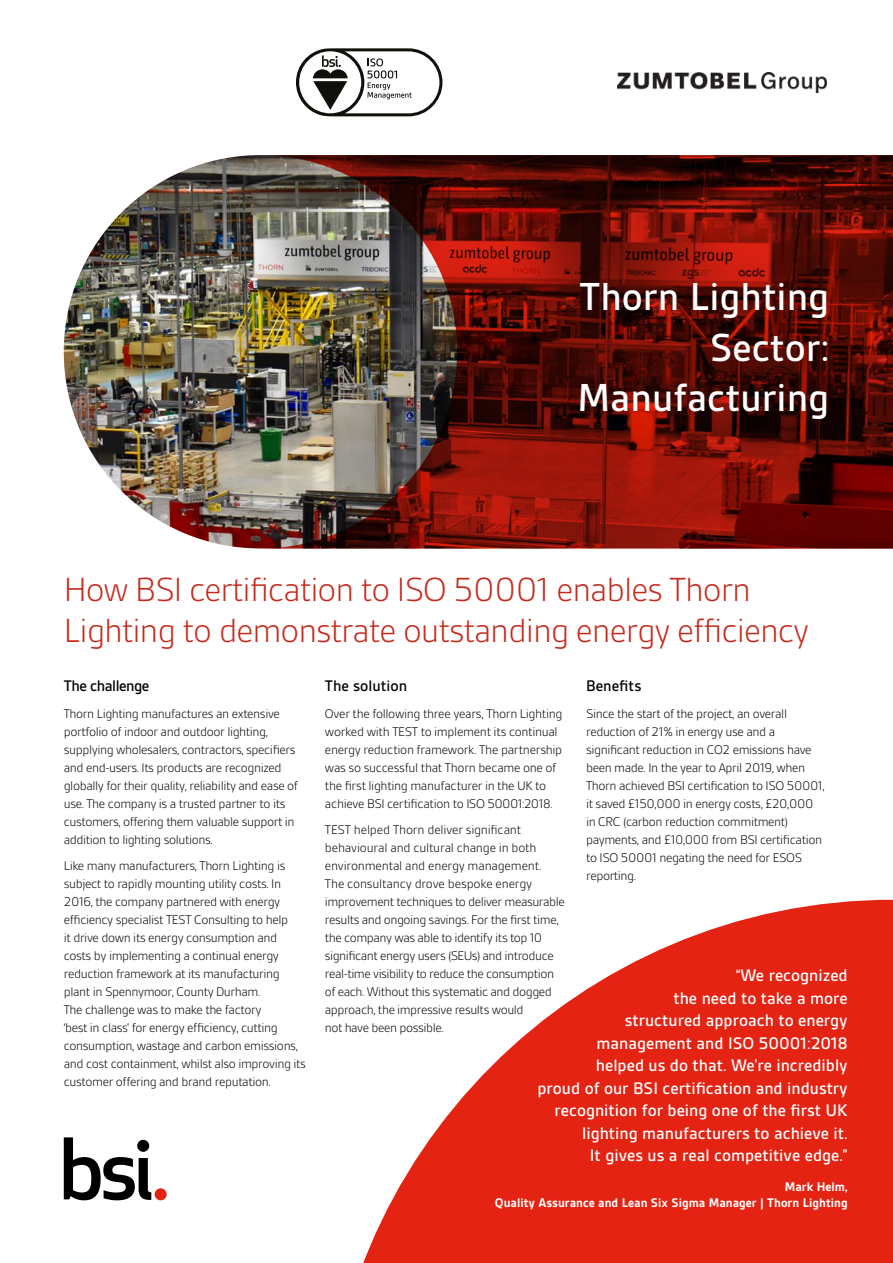
<style>
.page{position:relative;width:893px;height:1263px;background:#fff}
.page>*{position:absolute;margin:0;border:0;box-sizing:border-box;transform-origin:0 0}
.t1{font:500 42px/50.4px "BSI Gesta";color:#fff;text-align:right}
.t2{font:300 36px/40.5px "BSI Gesta";letter-spacing:-.03em;color:#c62a1b}
.t3{font:500 18px/22.5px "BSI Gesta";color:#fff;text-align:right}
.t4{font:500 16.5px "BSI Gesta";color:#000}
.t5{font:500 16.5px "BSI Gesta";letter-spacing:-.03em;color:#000}
.t6{font:300 13.5px/18px "BSI Gesta";letter-spacing:-.03em;color:#000}
.t7{font:700 13.5px/16.5px "BSI Gesta";color:#fff;text-align:right}
</style>
<div class="page">
<svg style="left:363px;top:900px;width:530px;height:363px;fill:#e42313"></svg>
<svg style="left:64px;top:1137px;width:87px;height:63px"></svg>
<div style="left:155px;top:1188px;width:12px;height:12px;background:#e42313;border-radius:50%"></div>
<img style="left:64px;top:155px;width:196px;height:393px">
<img style="left:260px;top:155px;width:633px;height:393px">
<img style="left:617px;top:73px;width:209px;height:20px">
<svg style="left:296px;top:48px;width:146px;height:68px"></svg>
<div style="left:398px;top:70px;width:24px;height:9px;background:#fff"></div>
<h1 class="t1" style="left:577px;top:272px;width:253px">Thorn Lighting<br>Sector:<br>Manufacturing</h1>
<h2 class="t2" style="left:64px;top:569px;width:747px">How BSI certification to ISO 50001 enables Thorn<br>Lighting to demonstrate outstanding energy efficiency</h2>
<p class="t5" style="left:64px;top:677px;width:87px">The challenge</p>
<p class="t6" style="left:64px;top:704px;width:236px">Thorn Lighting manufactures an extensive portfolio of indoor and outdoor lighting, supplying wholesalers, contractors, specifiers and end-users. Its products are recognized globally for their quality, reliability and ease of use. The company is a trusted partner to its customers, offering them valuable support in addition to lighting solutions.</p>
<p class="t6" style="left:64px;top:857px;width:244px">Like many manufacturers, Thorn Lighting is subject to rapidly mounting utility costs. In 2016, the company partnered with energy efficiency specialist TEST Consulting to help<br>it drive down its energy consumption and costs by implementing a continual energy reduction framework at its manufacturing plant in Spennymoor, County Durham.<br>The challenge was to make the factory<br>‘best in class’ for energy efficiency, cutting consumption, wastage and carbon emissions, and cost containment, whilst also improving its customer offering and brand reputation.</p>
<p class="t4" style="left:586px;top:677px;width:57px">Benefits</p>
<p class="t6" style="left:586px;top:704px;width:240px">Since the start of the project, an overall reduction of 21% in energy use and a significant reduction in CO2 emissions have been made. In the year to April 2019, when Thorn achieved BSI certification to ISO 50001, it saved £150,000 in energy costs, £20,000 in CRC (carbon reduction commitment) payments, and £10,000 from BSI certification to ISO 50001 negating the need for ESOS reporting.</p>
<p class="t4" style="left:325px;top:677px;width:84px">The solution</p>
<p class="t6" style="left:325px;top:704px;width:239px">Over the following three years, Thorn Lighting worked with TEST to implement its continual energy reduction framework. The partnership was so successful that Thorn became one of the first lighting manufacturer in the UK to achieve BSI certification to ISO 50001:2018.</p>
<p class="t6" style="left:325px;top:821px;width:242px">TEST helped Thorn deliver significant behavioural and cultural change in both environmental and energy management.<br>The consultancy drove bespoke energy improvement techniques to deliver measurable results and ongoing savings. For the first time, the company was able to identify its top 10 significant energy users (SEUs) and introduce real-time visibility to reduce the consumption of each. Without this systematic and dogged approach, the impressive results would<br>not have been possible.</p>
<p class="t3" style="left:537px;top:964px;width:312px">“We recognized<br>the need to take a more<br>structured approach to energy management and ISO 50001:2018<br>helped us do that. We’re incredibly<br>proud of our BSI certification and industry recognition for being one of the first UK lighting manufacturers to achieve it.<br>It gives us a real competitive edge.”</p>
<p class="t7" style="left:495px;top:1178px;width:354px">Mark Helm,<br>Quality Assurance and Lean Six Sigma Manager | Thorn Lighting</p>
</div>
